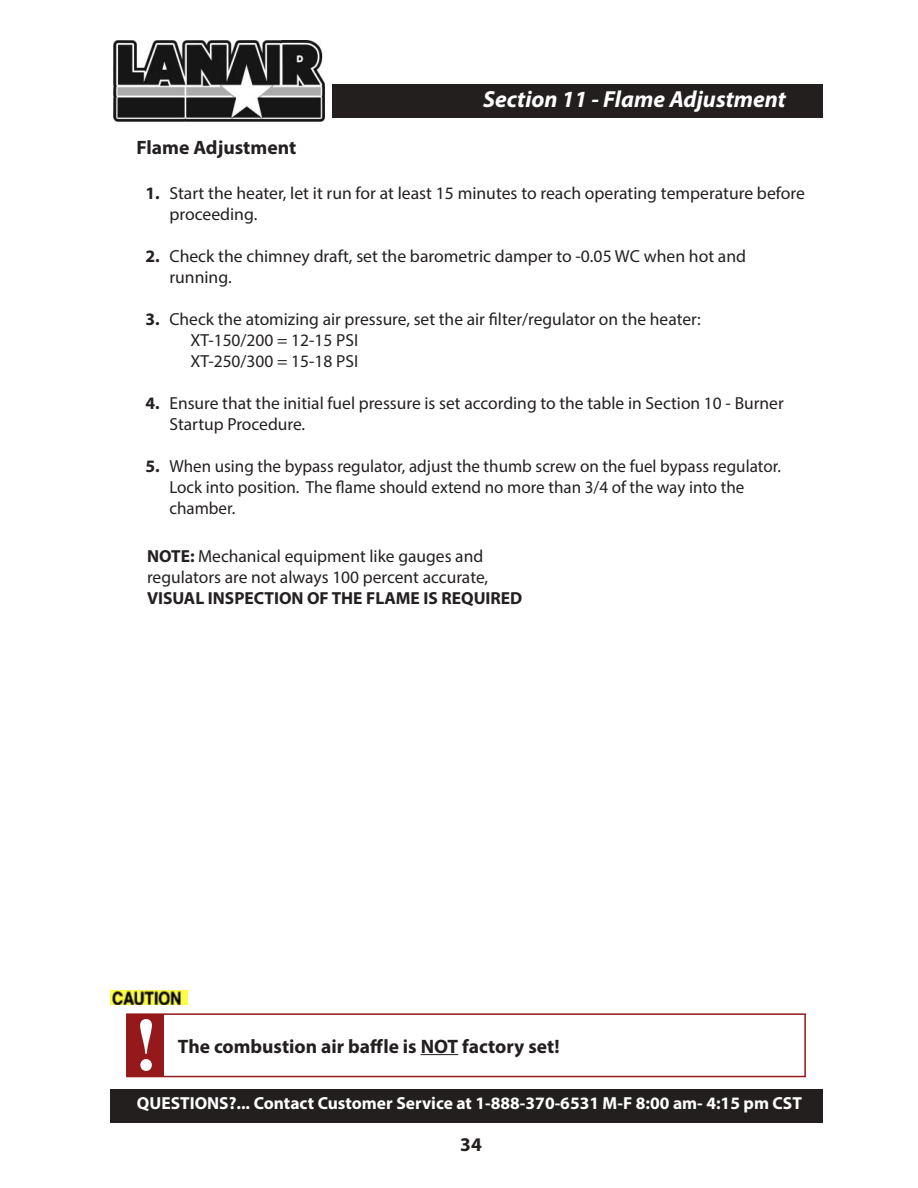
<style>
.page{position:relative;width:918px;height:1188px;background:#fff}
.page>*{position:absolute;margin:0;border:0;box-sizing:border-box;transform-origin:0 0}
.t1{font:italic 700 23.25px "Myriad Pro";color:#fff}
.t2{font:700 19.5px "Myriad Pro";color:#241f1f}
.t3{font:700 19.35px "Myriad Pro";color:#242021}
.t4{font:700 19.35px "Myriad Pro";color:#241f1f}
.t5{font:17.4px/21px "Myriad Pro";color:#242021}
.t6{font:700 17.4px "Myriad Pro";color:#fff}
.t7{font:700 17.4px "Myriad Pro";color:#242021}
.s1{font-weight:700}
</style>
<div class="page">
<div style="left:110px;top:1089px;width:713px;height:34px;background:#241f1f"></div>
<img style="left:113px;top:40px;width:211px;height:82px">
<div style="left:332px;top:84px;width:491px;height:34px;background:#241f1f"></div>
<hr style="left:421px;top:1054px;width:37px;height:1px;background:#241f1f">
<div style="left:126px;top:1013px;width:680px;height:64px;border:2px solid #95181a"></div>
<div style="left:127px;top:1014px;width:37px;height:62px;background:#95181a"></div>
<svg style="left:140px;top:1019px;width:12px;height:52px"></svg>
<img style="left:110px;top:991px;width:77px;height:14px">
<h1 class="t1" style="left:483px;top:84px;width:305px">Section 11 - Flame Adjustment</h1>
<p class="t3" style="left:136px;top:135px;width:161px">Flame Adjustment</p>
<p class="t5" style="left:169px;top:183px;width:637px;text-indent:-24px"><span class="s1">1.</span> Start the heater, let it run for at least 15 minutes to reach operating temperature before proceeding.</p>
<p class="t5" style="left:169px;top:246px;width:578px;text-indent:-24px"><span class="s1">2.</span> Check the chimney draft, set the barometric damper to -0.05 WC when hot and running.</p>
<p class="t5" style="left:190px;top:308px;width:512px;text-indent:-45px"><span class="s1">3.</span> Check the atomizing air pressure, set the air filter/regulator on the heater:<br>XT-150/200 = 12-15 PSI<br>XT-250/300 = 15-18 PSI</p>
<p class="t5" style="left:169px;top:392px;width:616px;text-indent:-24px"><span class="s1">4.</span> Ensure that the initial fuel pressure is set according to the table in Section 10 - Burner<br>Startup Procedure.</p>
<p class="t5" style="left:169px;top:455px;width:613px;text-indent:-24px"><span class="s1">5.</span> When using the bypass regulator, adjust the thumb screw on the fuel bypass regulator.<br>Lock into position. The flame should extend no more than 3/4 of the way into the chamber.</p>
<p class="t5" style="left:147px;top:545px;width:343px"><span class="s1">NOTE:</span> Mechanical equipment like gauges and regulators are not always 100 percent accurate,</p>
<p class="t7" style="left:147px;top:587px;width:377px">VISUAL INSPECTION OF THE FLAME IS REQUIRED</p>
<p class="t2" style="left:178px;top:1033px;width:383px">The combustion air baffle is NOT factory set!</p>
<p class="t6" style="left:137px;top:1092px;width:666px">QUESTIONS?... Contact Customer Service at 1-888-370-6531 M-F 8:00 am- 4:15 pm CST</p>
<p class="t4" style="left:460px;top:1132px;width:23px">34</p>
</div>
